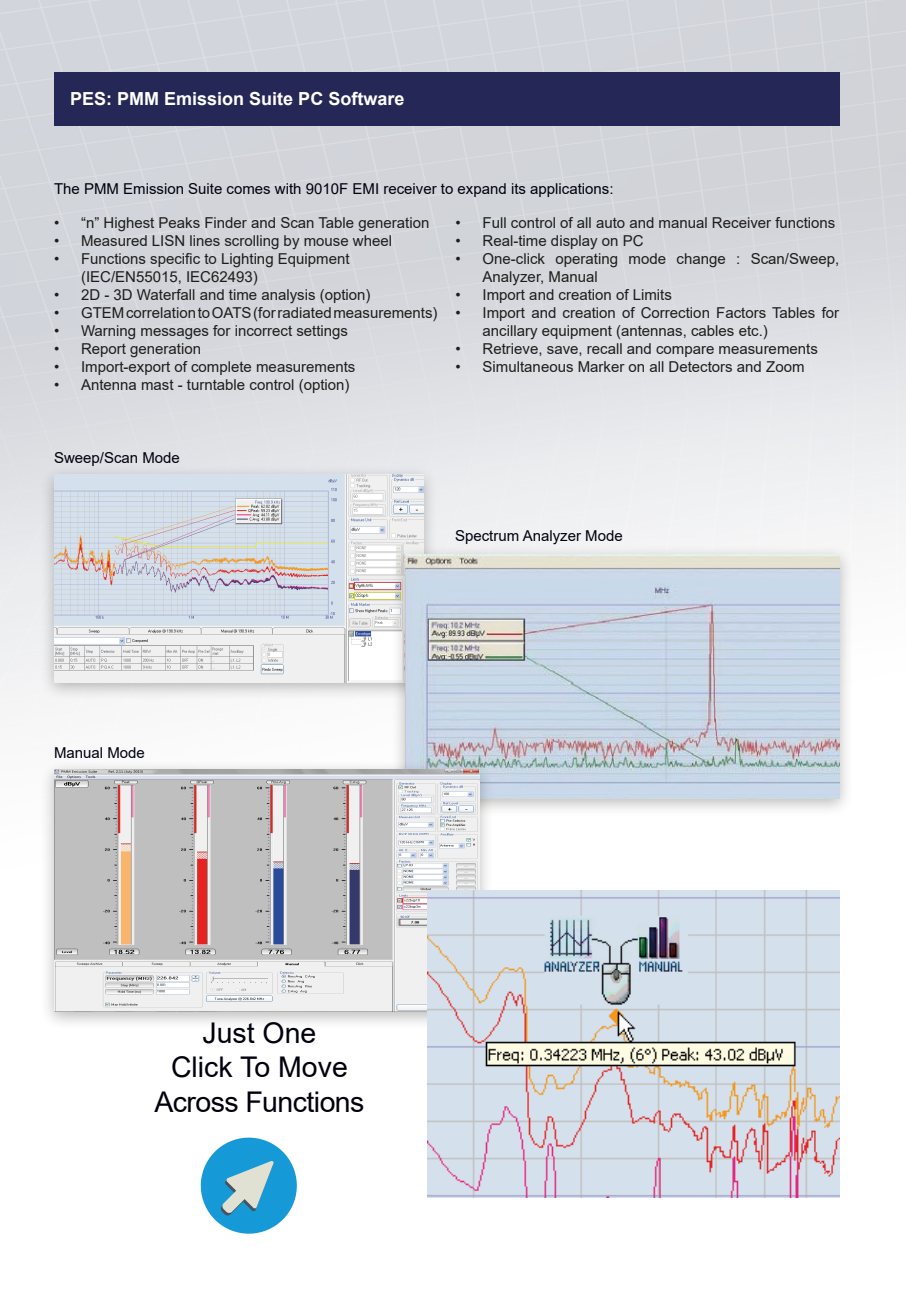
<style>
.page{position:relative;width:906px;height:1289px;background:#fff}
.page>*{position:absolute;margin:0;border:0;box-sizing:border-box;transform-origin:0 0}
.t1{font:28.5px "Arial";letter-spacing:-.02em;color:#00000e}
.t2{font:28.5px "Arial";color:#00000e}
.t3{font:700 18px "Arial";color:#fff}
.PMM_Bulleted_List{font:15px/18px "Arial";color:#1d1d1b}
.t4{font:15px "Arial";color:#00000e}
</style>
<div class="page">
<img style="left:0;top:0;width:906px;height:1198px">
<div style="left:40px;top:464px;width:398px;height:236px;background:#1d1d1b;opacity:.3"></div>
<img style="left:54px;top:475px;width:369px;height:207px">
<svg style="left:194px;top:1131px;width:109px;height:103px"></svg>
<div style="left:391px;top:544px;width:462px;height:273px;background:#1d1d1b;opacity:.3"></div>
<img style="left:405px;top:554px;width:434px;height:244px">
<div style="left:40px;top:759px;width:454px;height:270px;background:#1d1d1b;opacity:.3"></div>
<img style="left:54px;top:769px;width:426px;height:242px">
<img style="left:428px;top:890px;width:411px;height:307px">
<div style="left:54px;top:72px;width:785px;height:53px;background:#252856"></div>
<h2 class="t3" style="left:70px;top:86px;width:336px">PES: PMM Emission Suite PC Software</h2>
<h2 class="t4" style="left:54px;top:178px;width:561px">The PMM Emission Suite comes with 9010F EMI receiver to expand its applications:</h2>
<p class="PMM_Bulleted_List" style="left:54px;top:213px;width:377px">• “n” Highest Peaks Finder and Scan Table generation</p>
<p class="PMM_Bulleted_List" style="left:54px;top:231px;width:339px">• Measured LISN lines scrolling by mouse wheel</p>
<p class="PMM_Bulleted_List" style="left:54px;top:249px;width:297px">• Functions specific to Lighting Equipment</p>
<p class="PMM_Bulleted_List" style="left:81px;top:267px;width:178px">(IEC/EN55015, IEC62493)</p>
<p class="PMM_Bulleted_List" style="left:54px;top:285px;width:318px">• 2D - 3D Waterfall and time analysis (option)</p>
<p class="PMM_Bulleted_List" style="left:54px;top:303px;width:385px">• GTEM correlation to OATS (for radiated measurements)</p>
<p class="PMM_Bulleted_List" style="left:54px;top:321px;width:296px">• Warning messages for incorrect settings</p>
<p class="PMM_Bulleted_List" style="left:54px;top:339px;width:149px">• Report generation</p>
<p class="PMM_Bulleted_List" style="left:54px;top:357px;width:303px">• Import-export of complete measurements</p>
<p class="PMM_Bulleted_List" style="left:54px;top:375px;width:297px">• Antenna mast - turntable control (option)</p>
<p class="PMM_Bulleted_List" style="left:455px;top:213px;width:381px">• Full control of all auto and manual Receiver functions</p>
<p class="PMM_Bulleted_List" style="left:455px;top:231px;width:189px">• Real-time display on PC</p>
<p class="PMM_Bulleted_List" style="left:482px;top:249px;width:358px;text-indent:-27px">• One-click operating mode change : Scan/Sweep,<br>Analyzer, Manual</p>
<p class="PMM_Bulleted_List" style="left:455px;top:285px;width:218px">• Import and creation of Limits</p>
<p class="PMM_Bulleted_List" style="left:482px;top:303px;width:358px;text-indent:-27px">• Import and creation of Correction Factors Tables for ancillary equipment (antennas, cables etc.)</p>
<p class="PMM_Bulleted_List" style="left:455px;top:339px;width:364px">• Retrieve, save, recall and compare measurements</p>
<p class="PMM_Bulleted_List" style="left:455px;top:357px;width:350px">• Simultaneous Marker on all Detectors and Zoom</p>
<h2 class="t4" style="left:54px;top:447px;width:127px">Sweep/Scan Mode</h2>
<h2 class="t4" style="left:455px;top:526px;width:169px">Spectrum Analyzer Mode</h2>
<h2 class="t4" style="left:54px;top:742px;width:92px">Manual Mode</h2>
<h2 class="t1" style="left:202px;top:1013px;width:116px">Just One</h2>
<h2 class="t2" style="left:171px;top:1047px;width:178px">Click To Move</h2>
<h2 class="t1" style="left:154px;top:1081px;width:212px">Across Functions</h2>
</div>
